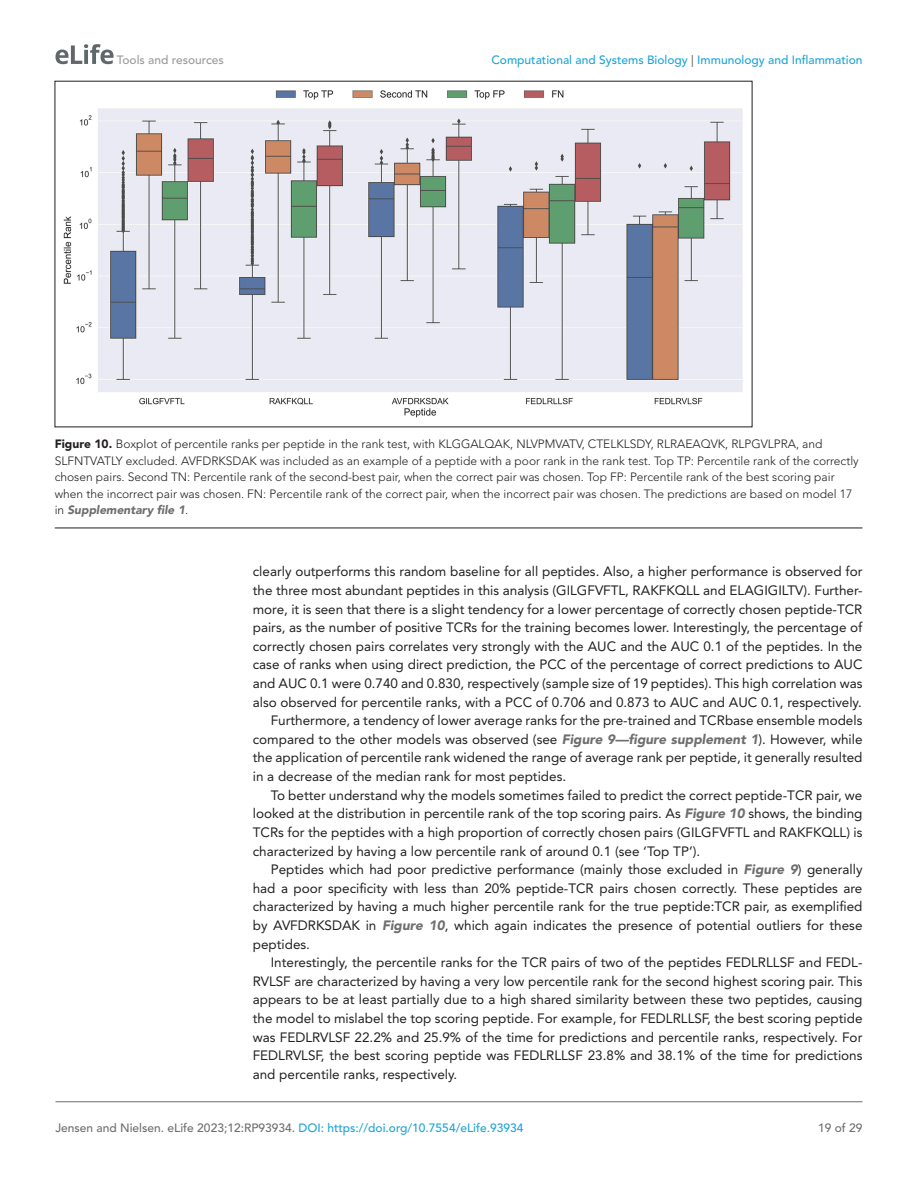
<style>
.page{position:relative;width:918px;height:1188px;background:#fff}
.page>*{position:absolute;margin:0;border:0;box-sizing:border-box;transform-origin:0 0}
.t1{font:13.5px "Avenir LT Std";color:#231f20}
.t2{font:300 12px/16.5px "Avenir LT Std";color:#231f20}
.t3{font:500 12px "Avenir LT Std";color:#1ea4d7}
.t4{font:500 12px "Avenir LT Std";color:#9a9a9a}
.t5{font:500 12px "Avenir LT Std";color:#6e6e70}
.s1{color:#6e6e70}
.s2{font-weight:900}
.s3{font-weight:900;font-style:italic;color:#6e6e70}
</style>
<div class="page">
<svg style="left:55px;top:44px;width:59px;height:20px"></svg>
<hr style="left:56px;top:1101px;width:806px;height:1px;background:#6e6e70">
<hr style="left:55px;top:528px;width:807px;height:1px;background:#231f20">
<img style="left:64px;top:90px;width:679px;height:328px">
<p class="t4" style="left:117px;top:53px;width:108px">Tools and resources</p>
<p class="t3" style="left:491px;top:53px;width:373px">Computational and Systems Biology <span class="s1">|</span> Immunology and Inflammation</p>
<p class="t2" style="left:55px;top:436px;width:806px"><span class="s2">Figure 10.</span> Boxplot of percentile ranks per peptide in the rank test, with KLGGALQAK, NLVPMVATV, CTELKLSDY, RLRAEAQVK, RLPGVLPRA, and SLFNTVATLY excluded. AVFDRKSDAK was included as an example of a peptide with a poor rank in the rank test. Top TP: Percentile rank of the correctly chosen pairs. Second TN: Percentile rank of the second-best pair, when the correct pair was chosen. Top FP: Percentile rank of the best scoring pair when the incorrect pair was chosen. FN: Percentile rank of the correct pair, when the incorrect pair was chosen. The predictions are based on model 17 in <span class="s3">Supplementary file 1</span>.</p>
<p class="t1" style="left:253px;top:564px;width:611px">clearly outperforms this random baseline for all peptides. Also, a higher performance is observed for</p>
<p class="t1" style="left:253px;top:583px;width:611px">the three most abundant peptides in this analysis (GILGFVFTL, RAKFKQLL and ELAGIGILTV). Further-</p>
<p class="t1" style="left:253px;top:601px;width:611px">more, it is seen that there is a slight tendency for a lower percentage of correctly chosen peptide-TCR</p>
<p class="t1" style="left:253px;top:620px;width:611px">pairs, as the number of positive TCRs for the training becomes lower. Interestingly, the percentage of</p>
<p class="t1" style="left:253px;top:638px;width:611px">correctly chosen pairs correlates very strongly with the AUC and the AUC 0.1 of the peptides. In the</p>
<p class="t1" style="left:253px;top:657px;width:611px">case of ranks when using direct prediction, the PCC of the percentage of correct predictions to AUC</p>
<p class="t1" style="left:253px;top:676px;width:611px">and AUC 0.1 were 0.740 and 0.830, respectively (sample size of 19 peptides). This high correlation was</p>
<p class="t1" style="left:253px;top:694px;width:611px">also observed for percentile ranks, with a PCC of 0.706 and 0.873 to AUC and AUC 0.1, respectively.</p>
<p class="t1" style="left:271px;top:713px;width:593px">Furthermore, a tendency of lower average ranks for the pre-trained and TCRbase ensemble models</p>
<p class="t1" style="left:253px;top:731px;width:611px">compared to the other models was observed (see <span class="s3">Figure 9—figure supplement 1</span>). However, while</p>
<p class="t1" style="left:253px;top:750px;width:611px">the application of percentile rank widened the range of average rank per peptide, it generally resulted</p>
<p class="t1" style="left:253px;top:769px;width:315px">in a decrease of the median rank for most peptides.</p>
<p class="t1" style="left:271px;top:787px;width:593px">To better understand why the models sometimes failed to predict the correct peptide-TCR pair, we</p>
<p class="t1" style="left:253px;top:806px;width:611px">looked at the distribution in percentile rank of the top scoring pairs. As <span class="s3">Figure 10</span> shows, the binding</p>
<p class="t1" style="left:253px;top:824px;width:611px">TCRs for the peptides with a high proportion of correctly chosen pairs (GILGFVFTL and RAKFKQLL) is</p>
<p class="t1" style="left:253px;top:843px;width:449px">characterized by having a low percentile rank of around 0.1 (see ‘Top TP’).</p>
<p class="t1" style="left:271px;top:862px;width:593px">Peptides which had poor predictive performance (mainly those excluded in <span class="s3">Figure 9</span>) generally</p>
<p class="t1" style="left:253px;top:880px;width:611px">had a poor specificity with less than 20% peptide-TCR pairs chosen correctly. These peptides are</p>
<p class="t1" style="left:253px;top:899px;width:611px">characterized by having a much higher percentile rank for the true peptide:TCR pair, as exemplified</p>
<p class="t1" style="left:253px;top:917px;width:611px">by AVFDRKSDAK in <span class="s3">Figure 10</span>, which again indicates the presence of potential outliers for these</p>
<p class="t1" style="left:253px;top:936px;width:59px">peptides.</p>
<p class="t1" style="left:271px;top:955px;width:593px">Interestingly, the percentile ranks for the TCR pairs of two of the peptides FEDLRLLSF and FEDL-</p>
<p class="t1" style="left:253px;top:973px;width:611px">RVLSF are characterized by having a very low percentile rank for the second highest scoring pair. This</p>
<p class="t1" style="left:253px;top:992px;width:611px">appears to be at least partially due to a high shared similarity between these two peptides, causing</p>
<p class="t1" style="left:253px;top:1010px;width:611px">the model to mislabel the top scoring peptide. For example, for FEDLRLLSF, the best scoring peptide</p>
<p class="t1" style="left:253px;top:1029px;width:611px">was FEDLRVLSF 22.2% and 25.9% of the time for predictions and percentile ranks, respectively. For</p>
<p class="t1" style="left:253px;top:1048px;width:611px">FEDLRVLSF, the best scoring peptide was FEDLRLLSF 23.8% and 38.1% of the time for predictions</p>
<p class="t1" style="left:253px;top:1066px;width:206px">and percentile ranks, respectively.</p>
<p class="t3" style="left:56px;top:1121px;width:469px"><span class="s1">Jensen and Nielsen. eLife 2023;12:RP93934.</span> DOI: https://doi.org/10.7554/eLife.93934</p>
<p class="t5" style="left:818px;top:1121px;width:46px">19 of 29</p>
</div>
